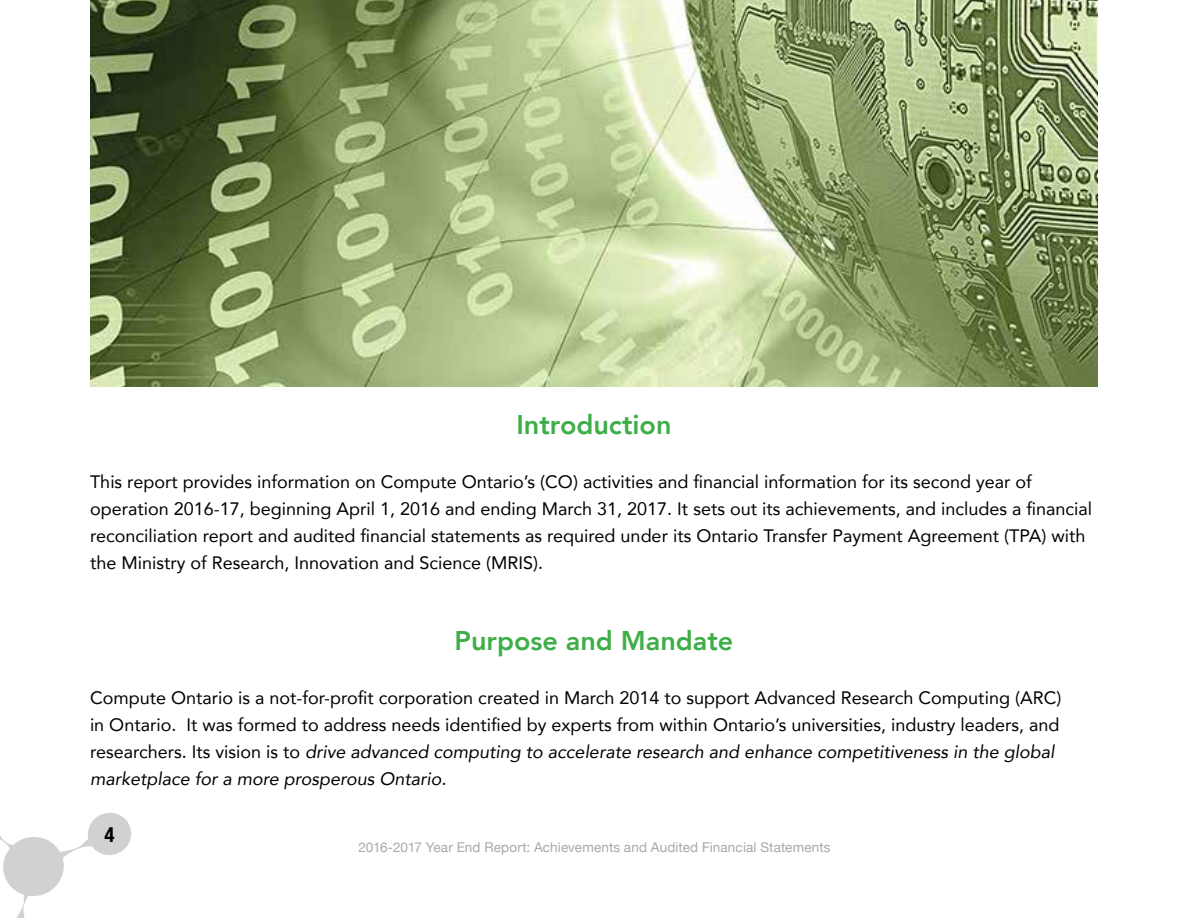
<style>
.page{position:relative;width:1188px;height:918px;background:#fff}
.page>*{position:absolute;margin:0;border:0;box-sizing:border-box;transform-origin:0 0}
.H2_Heading{font:800 27px "Avenir";color:#3fae49}
.t1{font:700 condensed 21px "Helvetica Neue";color:#000}
.Body_text{font:18px/27px "Avenir";color:#000}
.t2{font:13.5px "Helvetica Neue";letter-spacing:.01em;color:#aaa9aa}
.s1{font-style:italic}
</style>
<div class="page">
<svg style="left:0;top:812px;width:132px;height:106px"></svg>
<img style="left:90px;top:0;width:1008px;height:387px">
<p class="H2_Heading" style="left:516px;top:403px;width:157px">Introduction</p>
<p class="Body_text" style="left:90px;top:468px;width:1004px">This report provides information on Compute Ontario’s (CO) activities and financial information for its second year of operation 2016-17, beginning April 1, 2016 and ending March 31, 2017. It sets out its achievements, and includes a financial reconciliation report and audited financial statements as required under its Ontario Transfer Payment Agreement (TPA) with the Ministry of Research, Innovation and Science (MRIS).</p>
<p class="H2_Heading" style="left:455px;top:619px;width:280px">Purpose and Mandate</p>
<p class="Body_text" style="left:90px;top:684px;width:973px">Compute Ontario is a not-for-profit corporation created in March 2014 to support Advanced Research Computing (ARC) in Ontario. It was formed to address needs identified by experts from within Ontario’s universities, industry leaders, and researchers. Its vision is to <span class="s1">drive advanced computing to accelerate research and enhance competitiveness in the global marketplace for a more prosperous Ontario.</span></p>
<p class="t1" style="left:104px;top:817px;width:12px">4</p>
<p class="t2" style="left:358px;top:837px;width:474px">2016-2017 Year End Report: Achievements and Audited Financial Statements</p>
</div>
